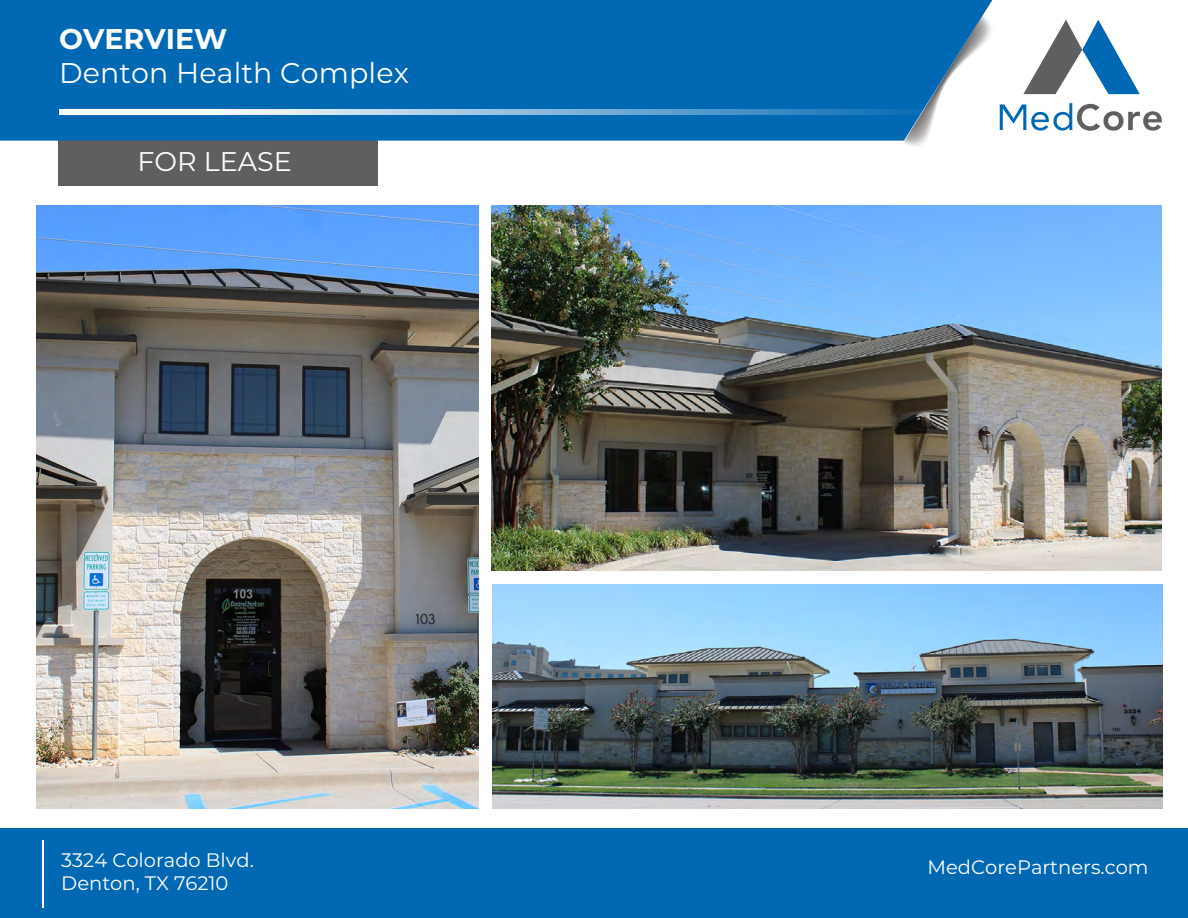
<style>
.page{position:relative;width:1188px;height:918px;background:#fff}
.page>*{position:absolute;margin:0;border:0;box-sizing:border-box;transform-origin:0 0}
.t1{font:28.5px "Montserrat";letter-spacing:.005em;color:#fff}
.t2{font:700 28.5px "Montserrat";color:#fff}
.t3{font:27px "Montserrat";color:#fff}
.t4{font:19.5px/23.4px "Montserrat";color:#fff}
</style>
<div class="page">
<div style="left:0;top:829px;width:1188px;height:89px;background:#0168b3"></div>
<hr style="left:42px;top:840px;width:2px;height:67px;background:#fff">
<div style="left:58px;top:139px;width:320px;height:47px;background:#5f5f62"></div>
<div style="left:0;top:0;width:898px;height:141px;background:#0168b3"></div>
<svg style="left:898px;top:0;width:264px;height:146px"></svg>
<svg style="left:59px;top:110px;width:898px;height:4px"></svg>
<img style="left:491px;top:206px;width:671px;height:364px">
<img style="left:493px;top:585px;width:670px;height:223px">
<img style="left:37px;top:206px;width:442px;height:602px">
<h1 class="t2" style="left:59px;top:18px;width:170px">OVERVIEW</h1>
<h1 class="t1" style="left:59px;top:54px;width:351px">Denton Health Complex</h1>
<h2 class="t3" style="left:137px;top:143px;width:156px">FOR LEASE</h2>
<p class="t4" style="left:61px;top:848px;width:194px">3324 Colorado Blvd.<br>Denton, TX 76210</p>
<p class="t4" style="left:928px;top:855px;width:223px">MedCorePartners.com</p>
</div>
